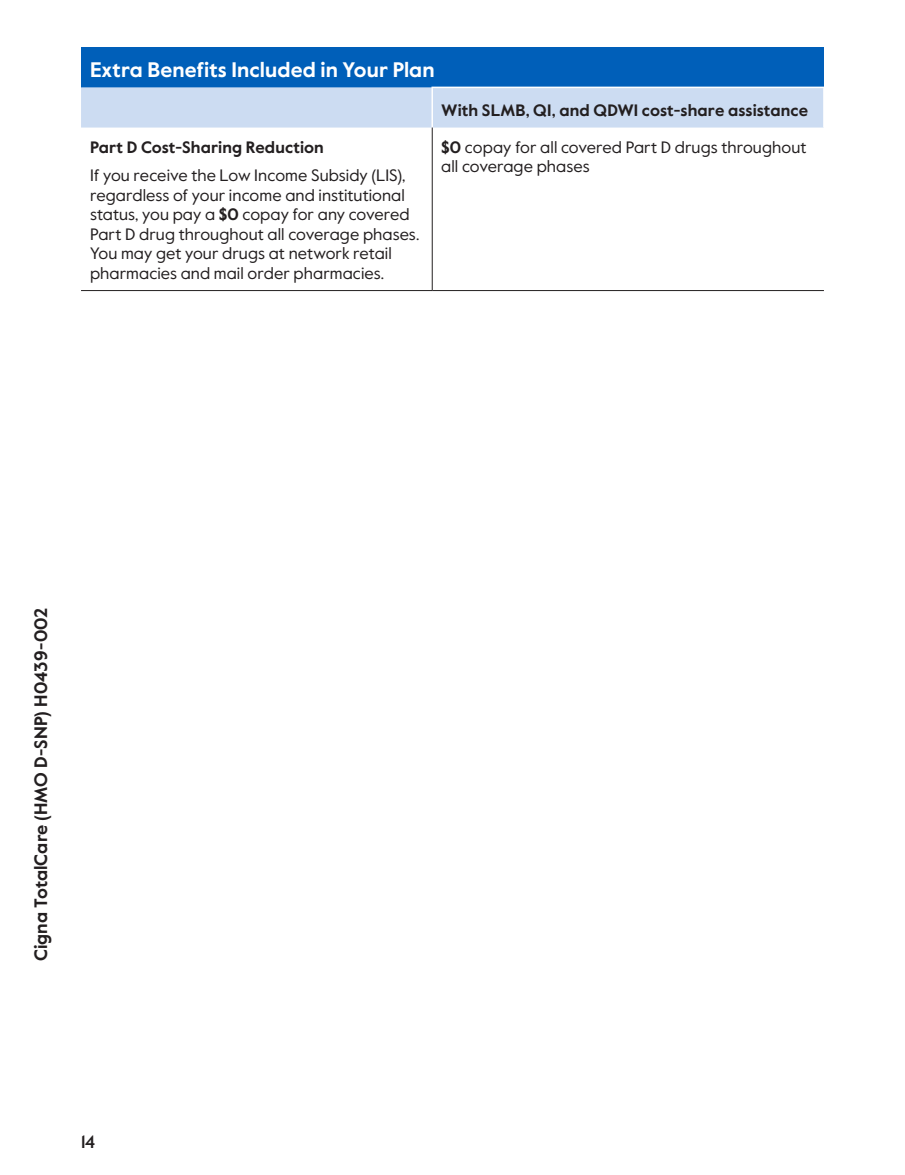
<style>
.page{position:relative;width:905px;height:1175px;background:#fff}
.page>*{position:absolute;margin:0;border:0;box-sizing:border-box;transform-origin:0 0}
.table_AB_h1{font:700 21px "Value Sans Pro";letter-spacing:.005em;color:#fff}
.margin_plan_name{font:700 18px "Value Sans Pro";color:#231f20}
.t1{font:500 18px "Value Sans Pro";color:#231f20}
.table_para{font:16.5px/19.5px "Value Sans Pro";letter-spacing:.005em;color:#231f20}
.table_para_AB{font:16.5px/19.5px "Value Sans Pro";letter-spacing:.005em;color:#231f20}
.table_col_h1_align_r{font:700 16.5px "Value Sans Pro";letter-spacing:.005em;color:#231f20}
.table_para-2{font:700 16.5px "Value Sans Pro";letter-spacing:.005em;color:#231f20}
.s1{font-weight:700}
</style>
<div class="page">
<div style="left:81px;top:47px;width:743px;height:40px;background:#005fb9"></div>
<div style="left:81px;top:87px;width:743px;height:41px;background:#ccdcf2"></div>
<hr style="left:431px;top:87px;width:393px;height:1px;background:#fff">
<hr style="left:823px;top:88px;width:1px;height:39px;background:#fff">
<hr style="left:431px;top:88px;width:2px;height:39px;background:#fff">
<hr style="left:81px;top:290px;width:351px;height:1px;background:#231f20">
<hr style="left:432px;top:127px;width:1px;height:163px;background:#231f20">
<hr style="left:432px;top:290px;width:392px;height:1px;background:#231f20">
<p class="table_AB_h1" style="left:90px;top:57px;width:346px">Extra Benefits Included in Your Plan</p>
<p class="table_para-2" style="left:90px;top:137px;width:235px">Part D Cost-Sharing Reduction</p>
<p class="table_para" style="left:90px;top:166px;width:331px">If you receive the Low Income Subsidy (LIS), regardless of your income and institutional status, you pay a <span class="s1">$0</span> copay for any covered Part D drug throughout all coverage phases.<br>You may get your drugs at network retail pharmacies and mail order pharmacies.</p>
<p class="table_col_h1_align_r" style="left:441px;top:100px;width:368px">With SLMB, QI, and QDWI cost-share assistance</p>
<p class="table_para_AB" style="left:441px;top:137px;width:367px"><span class="s1">$0</span> copay for all covered Part D drugs throughout all coverage phases</p>
<p class="margin_plan_name" style="left:30px;top:961px;width:355px;rotate:-90deg">Cigna TotalCare (HMO D-SNP) H0439-002</p>
<p class="t1" style="left:81px;top:1130px;width:16px">14</p>
</div>
